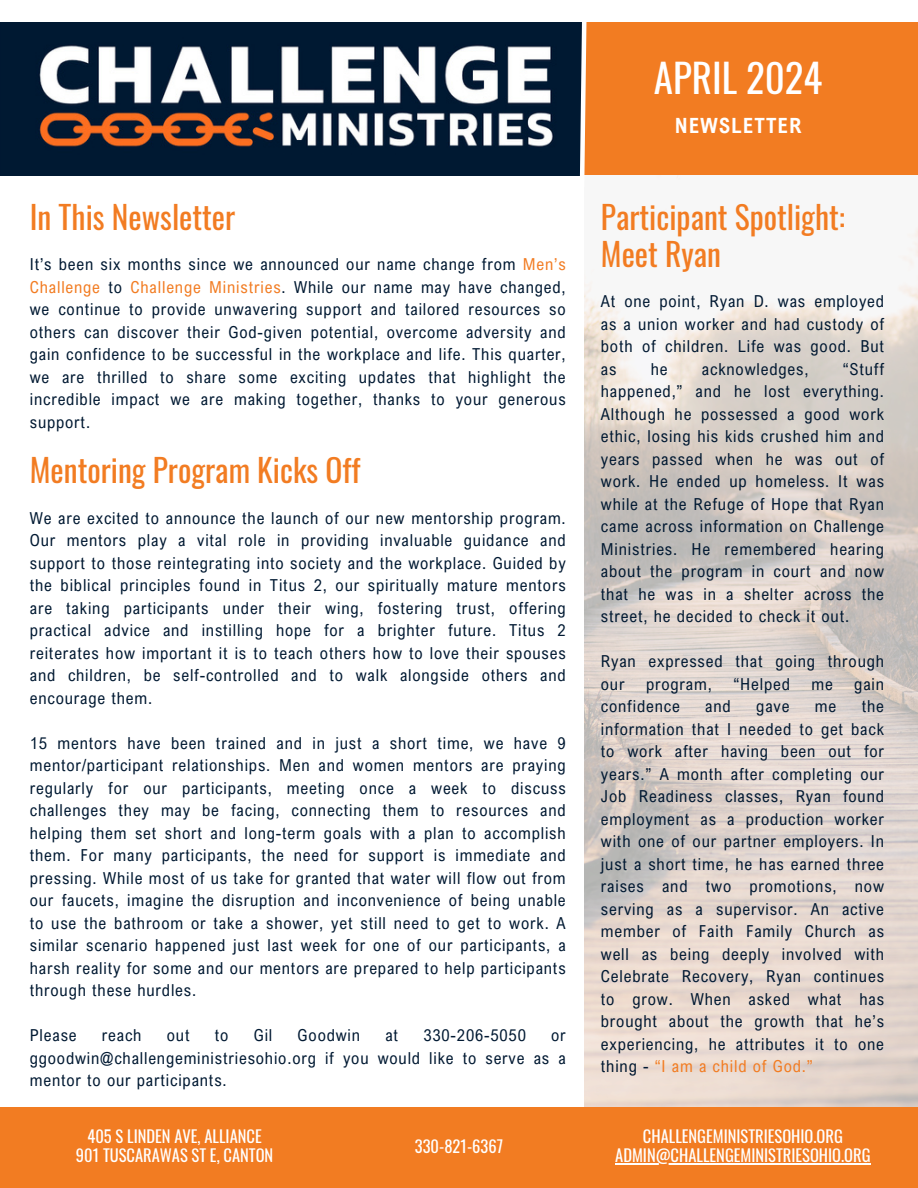
<style>
.page{position:relative;width:918px;height:1188px;background:#fff}
.page>*{position:absolute;margin:0;border:0;box-sizing:border-box;transform-origin:0 0}
.t1{font:39px "Oswald";color:#fff}
.t2{font:31.5px/37.2px "Oswald";color:#f27c22}
.t3{font:700 21px "Arial Nova Cond";letter-spacing:.05em;color:#fff}
.t4{font:16.5px/22.5px "Arial Nova Cond";letter-spacing:.05em;color:#011932;text-align:justify}
.t5{font:16.5px/19.2px "Oswald";color:#fff;text-align:center}
.s1{color:#f27c22}
</style>
<div class="page">
<img style="left:0;top:22px;width:577px;height:153px">
<img style="left:584px;top:175px;width:334px;height:932px">
<div style="left:584px;top:22px;width:334px;height:153px;background:#f27c22"></div>
<div style="left:0;top:1107px;width:918px;height:81px;background:#f27c22"></div>
<svg style="left:577px;top:22px;width:12px;height:170px"></svg>
<hr style="left:615px;top:1164px;width:256px;height:1px;background:#fff">
<p class="t2" style="left:30px;top:197px;width:207px">In This Newsletter</p>
<p class="t4" style="left:30px;top:253px;width:537px">It’s been six months since we announced our name change from <span class="s1">Men’s Challenge</span> to <span class="s1">Challenge Ministries</span>. While our name may have changed, we continue to provide unwavering support and tailored resources so others can discover their God-given potential, overcome adversity and gain confidence to be successful in the workplace and life. This quarter, we are thrilled to share some exciting updates that highlight the incredible impact we are making together, thanks to your generous support.</p>
<p class="t2" style="left:30px;top:450px;width:332px">Mentoring Program Kicks Off</p>
<p class="t4" style="left:30px;top:506px;width:537px">We are excited to announce the launch of our new mentorship program.<br>Our mentors play a vital role in providing invaluable guidance and support to those reintegrating into society and the workplace. Guided by the biblical principles found in Titus 2, our spiritually mature mentors are taking participants under their wing, fostering trust, offering practical advice and instilling hope for a brighter future. Titus 2 reiterates how important it is to teach others how to love their spouses and children, be self-controlled and to walk alongside others and encourage them.</p>
<h2 class="t4" style="left:30px;top:731px;width:537px">15 mentors have been trained and in just a short time, we have 9 mentor/participant relationships. Men and women mentors are praying regularly for our participants, meeting once a week to discuss challenges they may be facing, connecting them to resources and helping them set short and long-term goals with a plan to accomplish them. For many participants, the need for support is immediate and pressing. While most of us take for granted that water will flow out from our faucets, imagine the disruption and inconvenience of being unable to use the bathroom or take a shower, yet still need to get to work. A similar scenario happened just last week for one of our participants, a harsh reality for some and our mentors are prepared to help participants through these hurdles.</h2>
<p class="t4" style="left:30px;top:1024px;width:48px">Please</p>
<p class="t4" style="left:102px;top:1024px;width:41px">reach</p>
<p class="t4" style="left:167px;top:1024px;width:24px">out</p>
<p class="t4" style="left:215px;top:1024px;width:15px">to</p>
<p class="t4" style="left:254px;top:1024px;width:20px">Gil</p>
<p class="t4" style="left:298px;top:1024px;width:64px">Goodwin</p>
<p class="t4" style="left:385px;top:1024px;width:14px">at</p>
<p class="t4" style="left:423px;top:1024px;width:104px">330-206-5050</p>
<p class="t4" style="left:30px;top:1024px;width:537px;text-indent:521px">or ggoodwin@challengeministriesohio.org if you would like to serve as a mentor to our participants.</p>
<p class="t5" style="left:76px;top:1126px;width:199px">405 S LINDEN AVE, ALLIANCE<br>901 TUSCARAWAS ST E, CANTON</p>
<h4 class="t5" style="left:415px;top:1136px;width:90px">330-821-6367</h4>
<h3 class="t1" style="left:654px;top:47px;width:170px">APRIL 2024</h3>
<p class="t3" style="left:675px;top:112px;width:128px">NEWSLETTER</p>
<h2 class="t2" style="left:601px;top:197px;width:246px">Participant Spotlight:<br>Meet Ryan</h2>
<h2 class="t4" style="left:601px;top:290px;width:285px">At one point, Ryan D. was employed as a union worker and had custody of both of children. Life was good. But as</h2>
<h2 class="t4" style="left:601px;top:357px;width:285px;text-indent:242px">“Stuff happened,” and he lost everything.<br>Although he possessed a good work ethic, losing his kids crushed him and years passed when he was out of work. He ended up homeless. It was while at the Refuge of Hope that Ryan came across information on Challenge Ministries. He remembered hearing about the program in court and now that he was in a shelter across the street, he decided to check it out.</h2>
<p class="t4" style="left:601px;top:650px;width:285px">Ryan expressed that going through our</p>
<h2 class="t4" style="left:651px;top:357px;width:18px">he</h2>
<h2 class="t4" style="left:702px;top:357px;width:108px">acknowledges,</h2>
<p class="t4" style="left:646px;top:672px;width:67px">program,</p>
<p class="t4" style="left:733px;top:672px;width:58px">“Helped</p>
<p class="t4" style="left:811px;top:672px;width:23px">me</p>
<p class="t4" style="left:854px;top:672px;width:31px">gain</p>
<p class="t4" style="left:601px;top:695px;width:80px">confidence</p>
<p class="t4" style="left:705px;top:695px;width:27px">and</p>
<p class="t4" style="left:756px;top:695px;width:35px">gave</p>
<p class="t4" style="left:815px;top:695px;width:23px">me</p>
<p class="t4" style="left:601px;top:695px;width:285px;text-indent:261px">the information that I needed to get back to work after having been out for years.” A month after completing our Job Readiness classes, Ryan found employment as a production worker with one of our partner employers. In just a short time, he has earned three raises and two promotions, now serving as a supervisor. An active member of Faith Family Church as well as being deeply involved with Celebrate Recovery, Ryan continues to grow. When asked what has brought about the growth that he’s experiencing, he attributes it to one thing - <span class="s1">“I am a child of God.”</span></p>
<h4 class="t5" style="left:643px;top:1126px;width:201px">CHALLENGEMINISTRIESOHIO.ORG</h4>
<h4 class="t5" style="left:615px;top:1145px;width:257px">ADMIN@CHALLENGEMINISTRIESOHIO.ORG</h4>
</div>
